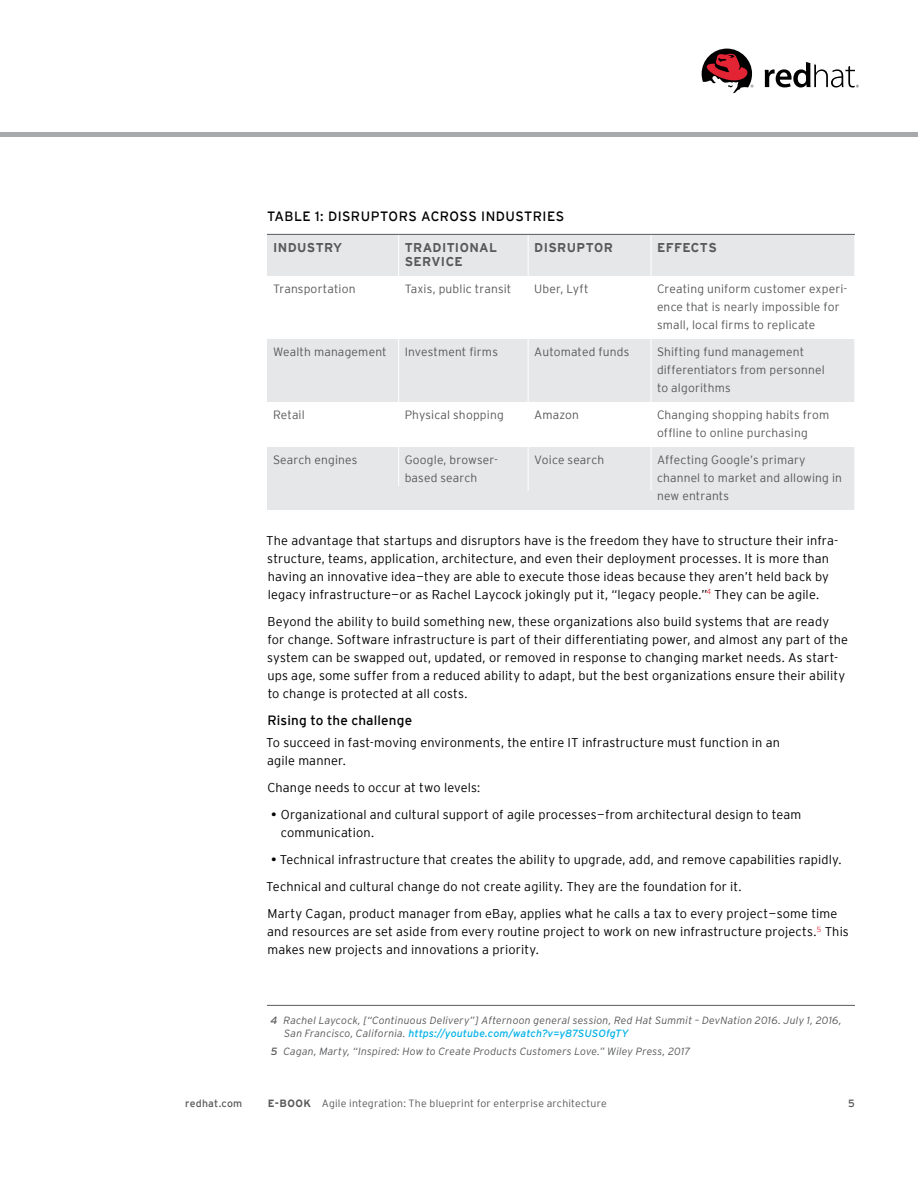
<style>
.page{position:relative;width:918px;height:1188px;background:#fff}
.page>*{position:absolute;margin:0;border:0;box-sizing:border-box;transform-origin:0 0}
.t1{font:13.5px "Interstate";letter-spacing:.025em;color:#000}
.t2{font:300 12.75px/18px "Interstate";letter-spacing:.01em;color:#000}
.t3{font:700 12.75px/13.5px "Interstate";letter-spacing:.03em;color:#58595b}
.t4{font:300 12px/18px "Interstate";letter-spacing:.015em;color:#58595b}
.t5{font:italic 300 10.5px/13.5px "Interstate";letter-spacing:.015em;color:#58595b}
.t6{font:300 10.5px "Interstate";letter-spacing:.02em;color:#58595b}
.t7{font:10.5px "Interstate";letter-spacing:.02em;color:#58595b}
.s1{font-weight:400}
.s2{font-weight:400;color:#00b1e8}
.s3{font-weight:700}
</style>
<div class="page">
<svg style="left:267px;top:235px;width:587px;height:275px;fill:#e6e7e8"></svg>
<hr style="left:267px;top:1005px;width:588px;height:1px;background:#58595b">
<hr style="left:398px;top:207px;width:1px;height:279px;background:#fff">
<hr style="left:651px;top:212px;width:1px;height:279px;background:#fff">
<hr style="left:528px;top:212px;width:1px;height:279px;background:#fff">
<hr style="left:267px;top:234px;width:588px;height:1px;background:#58595b">
<svg style="left:765px;top:62px;width:94px;height:25px"></svg>
<svg style="left:702px;top:49px;width:51px;height:45px"></svg>
<hr style="left:0;top:133px;width:918px;height:4px;background:#a7a9ac">
<p class="t1" style="left:267px;top:208px;width:299px">TABLE 1: DISRUPTORS ACROSS INDUSTRIES</p>
<p class="t3" style="left:273px;top:241px;width:71px">INDUSTRY</p>
<p class="t3" style="left:405px;top:241px;width:94px">TRADITIONAL<br>SERVICE</p>
<p class="t3" style="left:534px;top:241px;width:80px">DISRUPTOR</p>
<p class="t3" style="left:657px;top:241px;width:61px">EFFECTS</p>
<p class="t4" style="left:273px;top:279px;width:84px">Transportation</p>
<p class="t4" style="left:405px;top:279px;width:108px">Taxis, public transit</p>
<p class="t4" style="left:534px;top:279px;width:56px">Uber, Lyft</p>
<p class="t4" style="left:657px;top:279px;width:192px">Creating uniform customer experi&shy;ence that is nearly impossible for small, local firms to replicate</p>
<p class="t4" style="left:273px;top:342px;width:115px">Wealth management</p>
<p class="t4" style="left:405px;top:342px;width:95px">Investment firms</p>
<p class="t4" style="left:534px;top:342px;width:97px">Automated funds</p>
<p class="t4" style="left:657px;top:342px;width:169px">Shifting fund management differentiators from personnel to algorithms</p>
<p class="t4" style="left:273px;top:405px;width:33px">Retail</p>
<p class="t4" style="left:405px;top:405px;width:101px">Physical shopping</p>
<p class="t4" style="left:534px;top:405px;width:46px">Amazon</p>
<p class="t4" style="left:657px;top:405px;width:174px">Changing shopping habits from offline to online purchasing</p>
<p class="t4" style="left:273px;top:450px;width:86px">Search engines</p>
<p class="t4" style="left:405px;top:450px;width:95px">Google, browser&shy;based search</p>
<p class="t4" style="left:534px;top:450px;width:72px">Voice search</p>
<p class="t4" style="left:657px;top:450px;width:187px">Affecting Google’s primary channel to market and allowing in new entrants</p>
<p class="t2" style="left:266px;top:531px;width:574px">The advantage that startups and disruptors have is the freedom they have to structure their infra&shy;structure, teams, application, architecture, and even their deployment processes. It is more than having an innovative idea—they are able to execute those ideas because they aren’t held back by legacy infrastructure—or as Rachel Laycock jokingly put it, “legacy people.”<sup>4</sup> They can be agile.</p>
<p class="t2" style="left:267px;top:612px;width:582px">Beyond the ability to build something new, these organizations also build systems that are ready for change. Software infrastructure is part of their differentiating power, and almost any part of the system can be swapped out, updated, or removed in response to changing market needs. As start&shy;ups age, some suffer from a reduced ability to adapt, but the best organizations ensure their ability to change is protected at all costs.</p>
<p class="t1" style="left:268px;top:712px;width:146px">Rising to the challenge</p>
<p class="t2" style="left:266px;top:733px;width:515px">To succeed in fast-moving environments, the entire IT infrastructure must function in an agile manner.</p>
<p class="t2" style="left:267px;top:778px;width:214px">Change needs to occur at two levels:</p>
<p class="t2" style="left:281px;top:805px;width:522px;text-indent:-10px"><span class="s1">•</span> Organizational and cultural support of agile processes—from architectural design to team communication.</p>
<p class="t2" style="left:266px;top:846px;width:577px;line-height:27px;text-indent:5px"><span class="s1">•</span> Technical infrastructure that creates the ability to upgrade, add, and remove capabilities rapidly.<br>Technical and cultural change do not create agility. They are the foundation for it.<br>Marty Cagan, product manager from eBay, applies what he calls a tax to every project—some time</p>
<p class="t2" style="left:267px;top:922px;width:583px">and resources are set aside from every routine project to work on new infrastructure projects.<sup>5</sup> This makes new projects and innovations a priority.</p>
<p class="t5" style="left:284px;top:1013px;width:559px;text-indent:-14px"><span class="s1">4</span> Rachel Laycock, [“Continuous Delivery”] Afternoon general session, Red Hat Summit – DevNation 2016. July 1, 2016,<br>San Francisco, California. <span class="s2">https://youtube.com/watch?v=y87SUSOfgTY</span></p>
<p class="t5" style="left:271px;top:1045px;width:421px"><span class="s1">5</span> Cagan, Marty, “Inspired: How to Create Products Customers Love.” Wiley Press, 2017</p>
<p class="t7" style="left:185px;top:1097px;width:59px">redhat.com</p>
<p class="t6" style="left:268px;top:1097px;width:340px"><span class="s3">E-BOOK</span> Agile integration: The blueprint for enterprise architecture</p>
<p class="t7" style="left:848px;top:1097px;width:8px">5</p>
</div>
